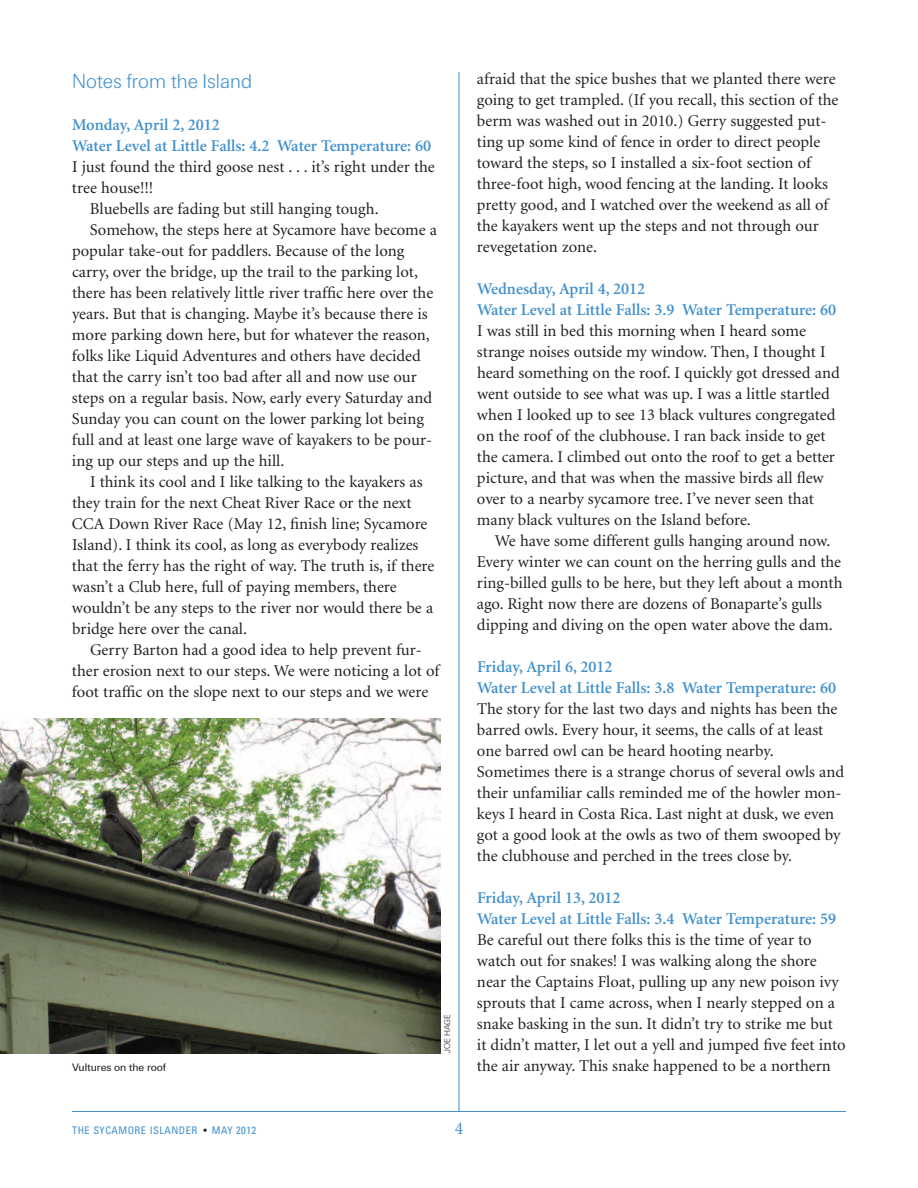
<style>
.page{position:relative;width:918px;height:1188px;background:#fff}
.page>*{position:absolute;margin:0;border:0;box-sizing:border-box;transform-origin:0 0}
.t1{font:21px "U45";color:#3f90cd}
.t2{font:18px "Minion";color:#3f90cd}
.t3{font:16.5px/21px "Minion";color:#231f20}
.t4{font:600 16.5px/21px "Minion";color:#3f90cd}
.t5{font:11.25px "U55";color:#231f20}
.t6{font:condensed 10.5px "Univers";letter-spacing:.045em;color:#3f90cd}
.t7{font:9px "U45";color:#231f20}
.s1{color:#231f20}
</style>
<div class="page">
<hr style="left:72px;top:1111px;width:774px;height:1px;background:#3f90cd">
<hr style="left:459px;top:72px;width:1px;height:1040px;background:#3f90cd">
<img style="left:0;top:719px;width:440px;height:335px">
<p class="t1" style="left:72px;top:74px;width:182px">Notes from the Island</p>
<p class="t4" style="left:72px;top:115px;width:361px">Monday, April 2, 2012<br>Water Level at Little Falls: 4.2 Water Temperature: 60</p>
<p class="t3" style="left:72px;top:157px;width:364px">I just found the third goose nest . . . it’s right under the</p>
<p class="t3" style="left:72px;top:178px;width:83px">tree house!!!</p>
<p class="t3" style="left:90px;top:199px;width:290px">Bluebells are fading but still hanging tough.</p>
<p class="t3" style="left:90px;top:220px;width:349px">Somehow, the steps here at Sycamore have become a</p>
<p class="t3" style="left:72px;top:241px;width:334px">popular take-out for paddlers. Because of the long</p>
<p class="t3" style="left:72px;top:262px;width:348px">carry, over the bridge, up the trail to the parking lot,</p>
<p class="t3" style="left:72px;top:283px;width:363px">there has been relatively little river traffic here over the</p>
<p class="t3" style="left:72px;top:304px;width:357px">years. But that is changing. Maybe it’s because there is</p>
<p class="t3" style="left:72px;top:325px;width:359px">more parking down here, but for whatever the reason,</p>
<p class="t3" style="left:72px;top:346px;width:350px">folks like Liquid Adventures and others have decided</p>
<p class="t3" style="left:72px;top:367px;width:346px">that the carry isn’t too bad after all and now use our</p>
<p class="t3" style="left:72px;top:388px;width:362px">steps on a regular basis. Now, early every Saturday and</p>
<p class="t3" style="left:72px;top:409px;width:353px">Sunday you can count on the lower parking lot being</p>
<p class="t3" style="left:72px;top:430px;width:362px">full and at least one large wave of kayakers to be pour-</p>
<p class="t3" style="left:72px;top:451px;width:214px">ing up our steps and up the hill.</p>
<p class="t3" style="left:90px;top:472px;width:334px">I think its cool and I like talking to the kayakers as</p>
<p class="t3" style="left:72px;top:493px;width:341px">they train for the next Cheat River Race or the next</p>
<p class="t3" style="left:72px;top:514px;width:357px">CCA Down River Race (May 12, finish line; Sycamore</p>
<p class="t3" style="left:72px;top:535px;width:348px">Island). I think its cool, as long as everybody realizes</p>
<p class="t3" style="left:72px;top:556px;width:364px">that the ferry has the right of way. The truth is, if there</p>
<p class="t3" style="left:72px;top:577px;width:326px">wasn’t a Club here, full of paying members, there</p>
<p class="t3" style="left:72px;top:598px;width:363px">wouldn’t be any steps to the river nor would there be a</p>
<p class="t3" style="left:72px;top:619px;width:177px">bridge here over the canal.</p>
<p class="t3" style="left:90px;top:640px;width:333px">Gerry Barton had a good idea to help prevent fur-</p>
<p class="t3" style="left:72px;top:661px;width:369px">ther erosion next to our steps. We were noticing a lot of</p>
<p class="t3" style="left:72px;top:682px;width:358px">foot traffic on the slope next to our steps and we were</p>
<p class="t5" style="left:72px;top:1063px;width:96px">Vultures on the roof</p>
<p class="t7" style="left:444px;top:1053px;width:40px;rotate:-90deg">JOE HAGE</p>
<p class="t3" style="left:477px;top:69px;width:363px">afraid that the spice bushes that we planted there were going to get trampled. (If you recall, this section of the berm was washed out in 2010.) Gerry suggested put&shy;ting up some kind of fence in order to direct people toward the steps, so I installed a six-foot section of three-foot high, wood fencing at the landing. It looks pretty good, and I watched over the weekend as all of the kayakers went up the steps and not through our revegetation zone.</p>
<p class="t4" style="left:477px;top:279px;width:361px">Wednesday, April 4, 2012<br>Water Level at Little Falls: 3.9 Water Temperature: 60</p>
<p class="t3" style="left:477px;top:321px;width:364px">I was still in bed this morning when I heard some strange noises outside my window. Then, I thought I heard something on the roof. I quickly got dressed and went outside to see what was up. I was a little startled when I looked up to see 13 black vultures congregated on the roof of the clubhouse. I ran back inside to get the camera. I climbed out onto the roof to get a better picture, and that was when the massive birds all flew over to a nearby sycamore tree. I’ve never seen that many black vultures on the Island before.</p>
<p class="t3" style="left:477px;top:531px;width:367px;text-indent:18px">We have some different gulls hanging around now.<br>Every winter we can count on the herring gulls and the ring-billed gulls to be here, but they left about a month ago. Right now there are dozens of Bonaparte’s gulls dipping and diving on the open water above the dam.</p>
<p class="t4" style="left:477px;top:657px;width:361px">Friday, April 6, 2012<br>Water Level at Little Falls: 3.8 Water Temperature: 60</p>
<p class="t3" style="left:477px;top:699px;width:369px">The story for the last two days and nights has been the barred owls. Every hour, it seems, the calls of at least one barred owl can be heard hooting nearby.<br>Sometimes there is a strange chorus of several owls and their unfamiliar calls reminded me of the howler mon&shy;keys I heard in Costa Rica. Last night at dusk, we even got a good look at the owls as two of them swooped by the clubhouse and perched in the trees close by.</p>
<p class="t4" style="left:477px;top:888px;width:361px">Friday, April 13, 2012<br>Water Level at Little Falls: 3.4 Water Temperature: 59</p>
<p class="t3" style="left:477px;top:930px;width:370px">Be careful out there folks this is the time of year to watch out for snakes! I was walking along the shore near the Captains Float, pulling up any new poison ivy sprouts that I came across, when I nearly stepped on a snake basking in the sun. It didn’t try to strike me but it didn’t matter, I let out a yell and jumped five feet into the air anyway. This snake happened to be a northern</p>
<p class="t6" style="left:72px;top:1126px;width:186px">THE SYCAMORE ISLANDER <span class="s1">•</span> MAY 2012</p>
<p class="t2" style="left:455px;top:1121px;width:10px">4</p>
</div>
